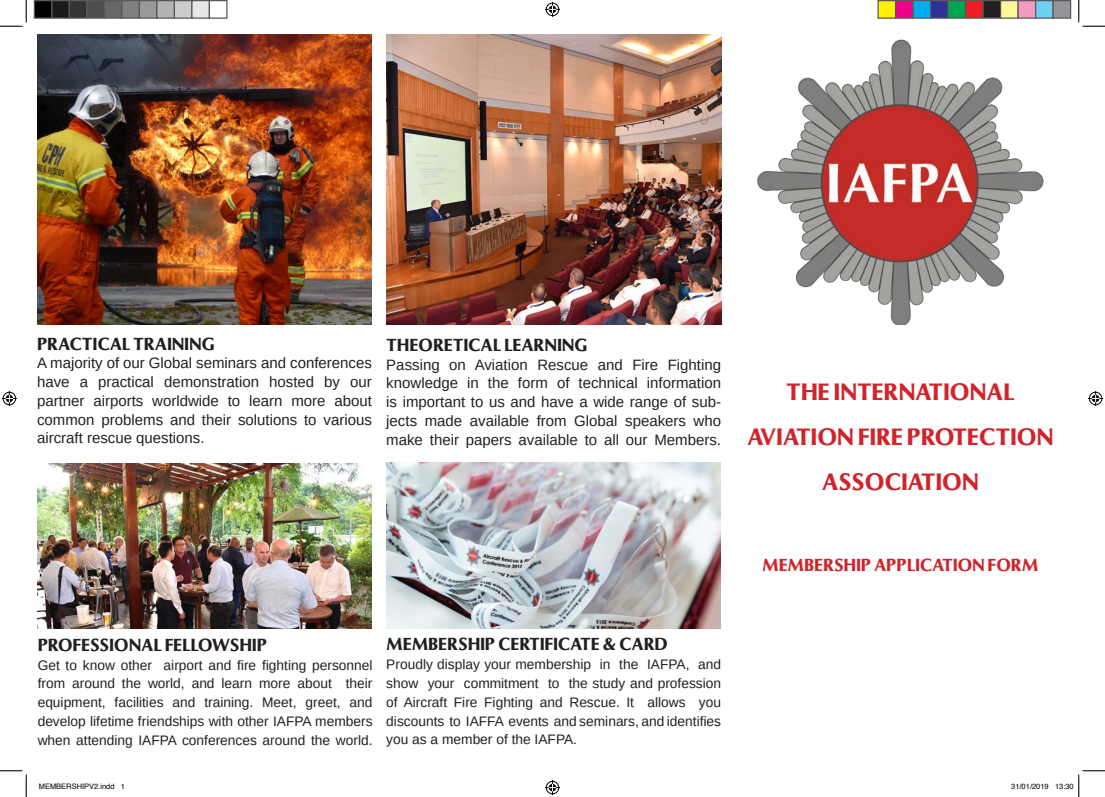
<style>
.page{position:relative;width:1105px;height:797px;background:#fff}
.page>*{position:absolute;margin:0;border:0;box-sizing:border-box;transform-origin:0 0}
.t1{font:600 23.75px "OPTI Option";color:#d1232a}
.t2{font:600 17.5px "OPTI Option";color:#231f20}
.t3{font:600 17.5px "OPTI Option";color:#d1232a}
.t4{font:15px/18.8px "Arimo";color:#231f20;text-align:justify}
.t5{font:13.75px/18.8px "Arimo";color:#231f20;text-align:justify}
.t6{font:7.5px "Helvetica";color:#000}
</style>
<div class="page">
<img style="left:386px;top:35px;width:335px;height:289px">
<img style="left:757px;top:39px;width:287px;height:286px">
<img style="left:37px;top:35px;width:334px;height:289px">
<img style="left:37px;top:463px;width:335px;height:165px">
<img style="left:386px;top:463px;width:335px;height:166px">
<svg style="left:0;top:0;width:27px;height:27px"></svg>
<svg style="left:0;top:770px;width:27px;height:27px"></svg>
<svg style="left:1078px;top:0;width:27px;height:27px"></svg>
<svg style="left:545px;top:2px;width:15px;height:15px"></svg>
<svg style="left:545px;top:780px;width:15px;height:15px"></svg>
<svg style="left:2px;top:391px;width:15px;height:15px"></svg>
<svg style="left:1088px;top:391px;width:15px;height:15px"></svg>
<div style="left:34px;top:1px;width:18px;height:17px;background:#000"></div>
<div style="left:34px;top:0;width:18px;height:19px;border:1px solid #595959"></div>
<div style="left:52px;top:1px;width:17px;height:17px;background:#1a1a1a"></div>
<div style="left:51px;top:0;width:19px;height:19px;border:1px solid #595959"></div>
<div style="left:69px;top:1px;width:18px;height:17px;background:#333"></div>
<div style="left:69px;top:0;width:19px;height:19px;border:1px solid #595959"></div>
<div style="left:87px;top:1px;width:17px;height:17px;background:#4d4d4d"></div>
<div style="left:86px;top:0;width:19px;height:19px;border:1px solid #595959"></div>
<div style="left:104px;top:1px;width:18px;height:17px;background:#666"></div>
<div style="left:104px;top:0;width:18px;height:19px;border:1px solid #595959"></div>
<div style="left:122px;top:1px;width:17px;height:17px;background:#808080"></div>
<div style="left:121px;top:0;width:19px;height:19px;border:1px solid #595959"></div>
<div style="left:139px;top:1px;width:18px;height:17px;background:#999"></div>
<div style="left:139px;top:0;width:19px;height:19px;border:1px solid #595959"></div>
<div style="left:157px;top:1px;width:17px;height:17px;background:#b3b3b3"></div>
<div style="left:156px;top:0;width:19px;height:19px;border:1px solid #595959"></div>
<div style="left:174px;top:1px;width:18px;height:17px;background:#ccc"></div>
<div style="left:174px;top:0;width:18px;height:19px;border:1px solid #595959"></div>
<div style="left:192px;top:1px;width:17px;height:17px;background:#e6e6e6"></div>
<div style="left:191px;top:0;width:19px;height:19px;border:1px solid #595959"></div>
<div style="left:209px;top:0;width:19px;height:19px;border:1px solid #595959"></div>
<div style="left:878px;top:1px;width:17px;height:17px;background:#fff101"></div>
<div style="left:877px;top:0;width:19px;height:19px;border:1px solid #595959"></div>
<div style="left:895px;top:1px;width:18px;height:17px;background:#ed028c"></div>
<div style="left:895px;top:0;width:19px;height:19px;border:1px solid #595959"></div>
<div style="left:913px;top:1px;width:17px;height:17px;background:#00aeef"></div>
<div style="left:912px;top:0;width:19px;height:19px;border:1px solid #595959"></div>
<div style="left:930px;top:1px;width:18px;height:17px;background:#2e3092"></div>
<div style="left:930px;top:0;width:19px;height:19px;border:1px solid #595959"></div>
<div style="left:948px;top:1px;width:17px;height:17px;background:#00a54f"></div>
<div style="left:947px;top:0;width:19px;height:19px;border:1px solid #595959"></div>
<div style="left:965px;top:1px;width:18px;height:17px;background:#ee1d23"></div>
<div style="left:965px;top:0;width:19px;height:19px;border:1px solid #595959"></div>
<div style="left:983px;top:1px;width:17px;height:17px;background:#231f20"></div>
<div style="left:982px;top:0;width:19px;height:19px;border:1px solid #595959"></div>
<div style="left:1000px;top:1px;width:18px;height:17px;background:#fff79a"></div>
<div style="left:1000px;top:0;width:19px;height:19px;border:1px solid #595959"></div>
<div style="left:1018px;top:1px;width:17px;height:17px;background:#f499c2"></div>
<div style="left:1017px;top:0;width:19px;height:19px;border:1px solid #595959"></div>
<div style="left:1035px;top:1px;width:18px;height:17px;background:#6bcff6"></div>
<div style="left:1035px;top:0;width:19px;height:19px;border:1px solid #595959"></div>
<div style="left:1053px;top:1px;width:17px;height:17px;background:#939598"></div>
<div style="left:1052px;top:0;width:19px;height:19px;border:1px solid #595959"></div>
<svg style="left:1078px;top:770px;width:27px;height:27px"></svg>
<p class="t2" style="left:37px;top:331px;width:179px">PRACTICAL TRAINING</p>
<p class="t4" style="left:37px;top:354px;width:336px">A majority of our Global seminars and conferences have a practical demonstration hosted by our partner airports worldwide to learn more about common problems and their solutions to various aircraft rescue questions.</p>
<p class="t2" style="left:386px;top:332px;width:202px">THEORETICAL LEARNING</p>
<p class="t4" style="left:386px;top:355px;width:336px">Passing on Aviation Rescue and Fire Fighting knowledge in the form of technical information is important to us and have a wide range of sub&shy;jects made available from Global speakers who make their papers available to all our Members.</p>
<p class="t2" style="left:38px;top:632px;width:231px">PROFESSIONAL FELLOWSHIP</p>
<p class="t5" style="left:38px;top:655px;width:336px">Get to know other airport and fire fighting personnel from around the world, and learn more about their equipment, facilities and training. Meet, greet, and develop lifetime friendships with other IAFPA members when attending IAFPA conferences around the world.</p>
<p class="t2" style="left:386px;top:632px;width:283px">MEMBERSHIP CERTIFICATE &amp; CARD</p>
<p class="t5" style="left:386px;top:655px;width:336px">Proudly display your membership in the IAFPA, and show your commitment to the study and profession of Aircraft Fire Fighting and Rescue. It allows you discounts to IAFFA events and seminars, and identifies you as a member of the IAFPA.</p>
<p class="t1" style="left:786px;top:374px;width:230px">THE INTERNATIONAL</p>
<p class="t1" style="left:747px;top:419px;width:308px">AVIATION FIRE PROTECTION</p>
<p class="t1" style="left:822px;top:464px;width:158px">ASSOCIATION</p>
<p class="t3" style="left:762px;top:552px;width:278px">MEMBERSHIP APPLICATION FORM</p>
<p class="t6" style="left:39px;top:781px;width:88px">MEMBERSHIPV2.indd 1</p>
<p class="t6" style="left:1011px;top:781px;width:64px">31/01/2019 13:30</p>
</div>
